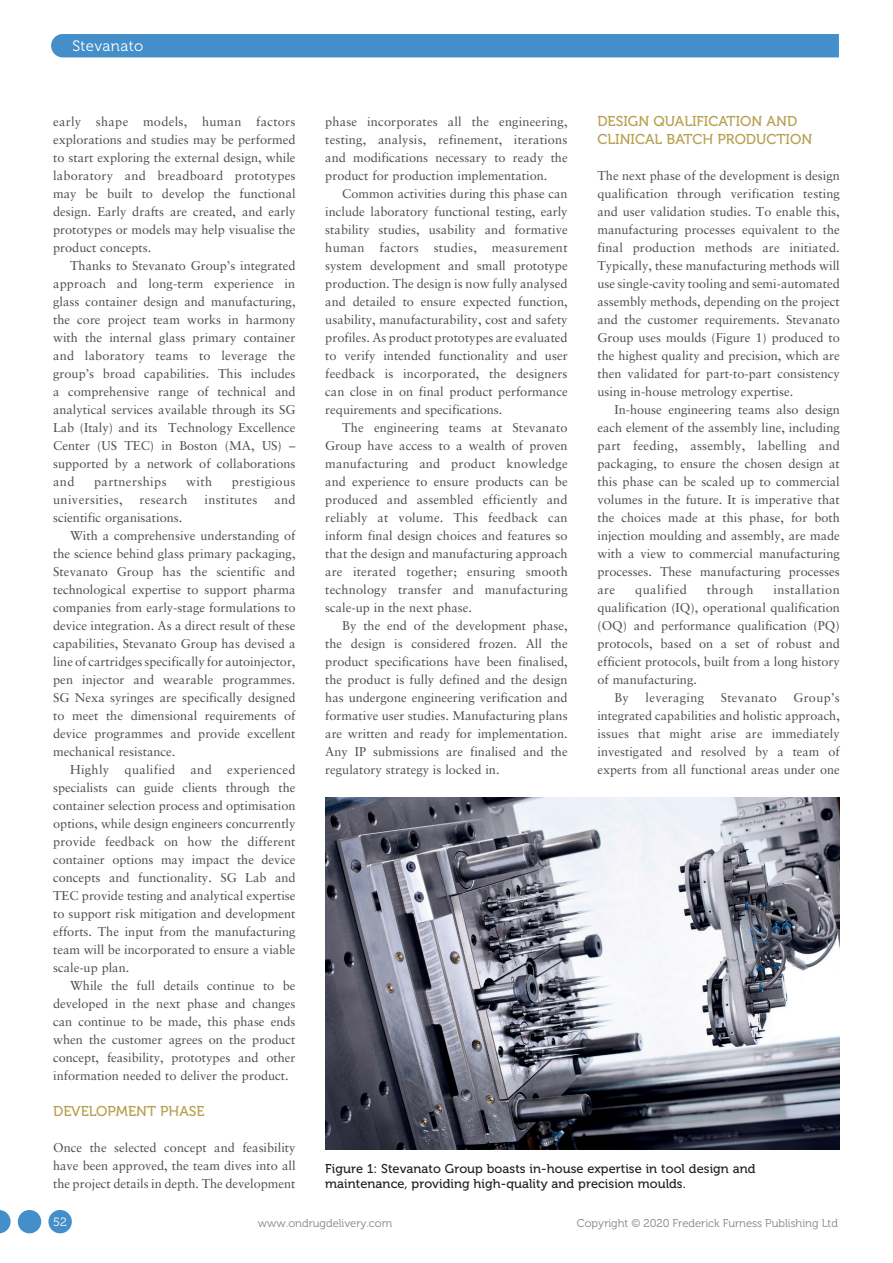
<style>
.page{position:relative;width:893px;height:1263px;background:#fff}
.page>*{position:absolute;margin:0;border:0;box-sizing:border-box;transform-origin:0 0}
.t1{font:15px "Museo 300";letter-spacing:.025em;color:#fff}
.MF_Xhead{font:14.25px/18px "Museo 500";color:#b6a04f}
.MF_body{font:12.75px/18px "Sabon LT Std";color:#4b4c4d;text-align:justify}
.MF_body_no_indent{font:12.75px/18px "Sabon LT Std";color:#4b4c4d;text-align:justify}
.MF_Captions{font:12.75px/15.3px "Museo 500";letter-spacing:.005em;color:#231f20}
.MF_body-2{font:12.75px "Sabon LT Std";letter-spacing:.03em;color:#4b4c4d}
.MF_body-3{font:12.75px "Sabon LT Std";letter-spacing:.035em;color:#4b4c4d}
.t2{font:12px "Museo 300";color:#fff}
.t3{font:11.25px "Museo 300";color:#808285}
</style>
<div class="page">
<div style="left:51px;top:34px;width:788px;height:23px;background:#448fc9"></div>
<img style="left:325px;top:797px;width:515px;height:352px">
<div style="left:48px;top:1210px;width:24px;height:23px;background:#448fc9;border-radius:50%"></div>
<div style="left:18px;top:1210px;width:23px;height:23px;background:#448fc9;border-radius:50%"></div>
<svg style="left:0;top:1210px;width:11px;height:23px"></svg>
<p class="t1" style="left:72px;top:37px;width:72px">Stevanato</p>
<p class="MF_body_no_indent" style="left:53px;top:112px;width:244px">early shape models, human factors explorations and studies may be performed to start exploring the external design, while laboratory and breadboard prototypes may be built to develop the functional design. Early drafts are created, and early prototypes or models may help visualise the product concepts.</p>
<p class="MF_body" style="left:53px;top:256px;width:244px;text-indent:17px">Thanks to Stevanato Group’s integrated approach and long-term experience in glass container design and manufacturing, the core project team works in harmony with the internal glass primary container and laboratory teams to leverage the group’s broad capabilities. This includes a comprehensive range of technical and analytical services available through its SG Lab (Italy) and its Technology Excellence Center (US TEC) in Boston (MA, US) – supported by a network of collaborations and</p>
<p class="MF_body-3" style="left:94px;top:474px;width:74px">partnerships</p>
<p class="MF_body" style="left:186px;top:472px;width:28px">with</p>
<p class="MF_body-3" style="left:232px;top:474px;width:65px">prestigious</p>
<p class="MF_body-2" style="left:53px;top:492px;width:71px">universities,</p>
<p class="MF_body-2" style="left:140px;top:492px;width:49px">research</p>
<p class="MF_body-2" style="left:205px;top:492px;width:54px">institutes</p>
<p class="MF_body" style="left:274px;top:490px;width:23px">and</p>
<p class="MF_body" style="left:53px;top:508px;width:131px">scientific organisations.</p>
<p class="MF_body" style="left:53px;top:526px;width:244px;text-indent:17px">With a comprehensive understanding of the science behind glass primary packaging, Stevanato Group has the scientific and technological expertise to support pharma companies from early-stage formulations to device integration. As a direct result of these capabilities, Stevanato Group has devised a line of cartridges specifically for autoinjector, pen injector and wearable programmes.<br>SG Nexa syringes are specifically designed to meet the dimensional requirements of device programmes and provide excellent mechanical resistance.</p>
<p class="MF_body" style="left:53px;top:760px;width:244px;text-indent:17px">Highly qualified and experienced specialists can guide clients through the container selection process and optimisation options, while design engineers concurrently provide feedback on how the different container options may impact the device concepts and functionality. SG Lab and TEC provide testing and analytical expertise to support risk mitigation and development efforts. The input from the manufacturing team will be incorporated to ensure a viable scale-up plan.</p>
<p class="MF_body" style="left:53px;top:976px;width:244px;text-indent:17px">While the full details continue to be developed in the next phase and changes can continue to be made, this phase ends when the customer agrees on the product concept, feasibility, prototypes and other information needed to deliver the product.</p>
<p class="MF_Xhead" style="left:53px;top:1102px;width:153px">DEVELOPMENT PHASE</p>
<p class="MF_body_no_indent" style="left:53px;top:1138px;width:244px">Once the selected concept and feasibility have been approved, the team dives into all the project details in depth. The development</p>
<p class="MF_body_no_indent" style="left:325px;top:112px;width:244px">phase incorporates all the engineering, testing, analysis, refinement, iterations and modifications necessary to ready the product for production implementation.</p>
<p class="MF_body" style="left:325px;top:184px;width:244px;text-indent:17px">Common activities during this phase can include laboratory functional testing, early stability studies, usability and formative human factors studies, measurement system development and small prototype production. The design is now fully analysed and detailed to ensure expected function, usability, manufacturability, cost and safety profiles. As product prototypes are evaluated to verify intended functionality and user feedback is incorporated, the designers can close in on final product performance requirements and specifications.</p>
<p class="MF_body" style="left:325px;top:418px;width:244px;text-indent:17px">The engineering teams at Stevanato Group have access to a wealth of proven manufacturing and product knowledge and experience to ensure products can be produced and assembled efficiently and reliably at volume. This feedback can inform final design choices and features so that the design and manufacturing approach are iterated together; ensuring smooth technology transfer and manufacturing scale-up in the next phase.</p>
<p class="MF_body" style="left:325px;top:616px;width:244px;text-indent:17px">By the end of the development phase, the design is considered frozen. All the product specifications have been finalised, the product is fully defined and the design has undergone engineering verification and formative user studies. Manufacturing plans are written and ready for implementation.<br>Any IP submissions are finalised and the regulatory strategy is locked in.</p>
<p class="MF_Xhead" style="left:597px;top:112px;width:216px">DESIGN QUALIFICATION AND<br>CLINICAL BATCH PRODUCTION</p>
<p class="MF_body_no_indent" style="left:597px;top:166px;width:244px">The next phase of the development is design qualification through verification testing and user validation studies. To enable this, manufacturing processes equivalent to the final production methods are initiated.<br>Typically, these manufacturing methods will use single-cavity tooling and semi-automated assembly methods, depending on the project and the customer requirements. Stevanato Group uses moulds (Figure 1) produced to the highest quality and precision, which are then validated for part-to-part consistency using in-house metrology expertise.</p>
<p class="MF_body" style="left:597px;top:400px;width:244px;text-indent:17px">In-house engineering teams also design each element of the assembly line, including part feeding, assembly, labelling and packaging, to ensure the chosen design at this phase can be scaled up to commercial volumes in the future. It is imperative that the choices made at this phase, for both injection moulding and assembly, are made with a view to commercial manufacturing processes. These manufacturing processes are</p>
<p class="MF_body" style="left:597px;top:580px;width:244px;text-indent:176px">installation qualification (IQ), operational qualification (OQ) and performance qualification (PQ) protocols, based on a set of robust and efficient protocols, built from a long history of manufacturing.</p>
<p class="MF_body" style="left:614px;top:688px;width:16px">By</p>
<p class="MF_body-2" style="left:645px;top:690px;width:60px">leveraging</p>
<p class="MF_body-2" style="left:721px;top:690px;width:58px">Stevanato</p>
<p class="MF_body-3" style="left:635px;top:582px;width:53px">qualified</p>
<p class="MF_body-3" style="left:707px;top:582px;width:48px">through</p>
<p class="MF_body" style="left:597px;top:688px;width:244px;text-indent:196px">Group’s integrated capabilities and holistic approach, issues that might arise are immediately investigated and resolved by a team of experts from all functional areas under one</p>
<p class="MF_Captions" style="left:325px;top:1161px;width:432px">Figure 1: Stevanato Group boasts in-house expertise in tool design and maintenance, providing high-quality and precision moulds.</p>
<p class="t2" style="left:53px;top:1215px;width:15px">52</p>
<p class="t3" style="left:258px;top:1217px;width:136px">www.ondrugdelivery.com</p>
<p class="t3" style="left:577px;top:1217px;width:263px">Copyright © 2020 Frederick Furness Publishing Ltd</p>
</div>
